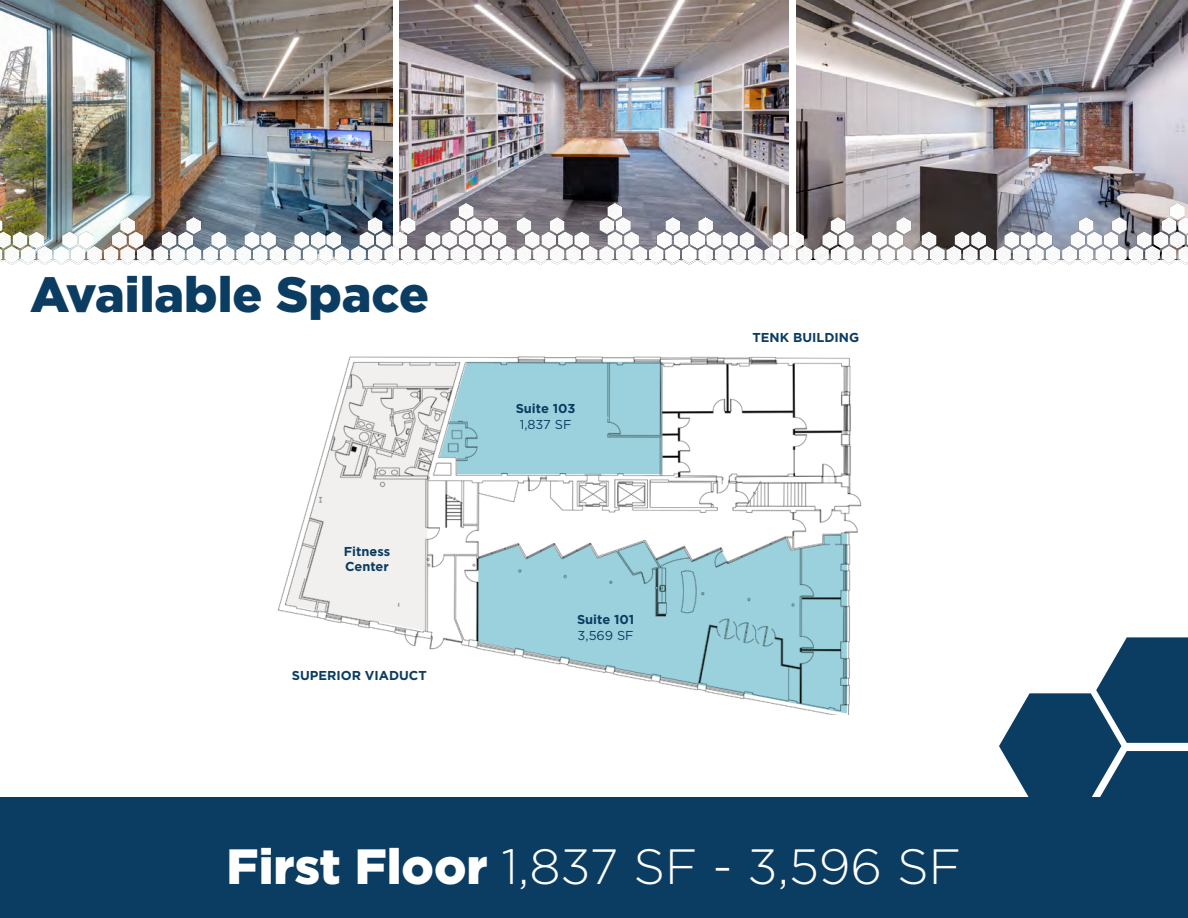
<style>
.page{position:relative;width:1188px;height:918px;background:#fff}
.page>*{position:absolute;margin:0;border:0;box-sizing:border-box;transform-origin:0 0}
.t1{font:300 49.5px "Gotham";color:#fff}
.t2{font:900 49.5px "Gotham";color:#0b3c61}
.t3{font:700 12.9px/15.5px "Gotham";color:#0b3c61}
.t4{font:12.9px "Gotham";color:#0b3c61}
.s1{font-weight:900}
</style>
<div class="page">
<img style="left:400px;top:0;width:388px;height:217px">
<img style="left:797px;top:0;width:391px;height:217px">
<img style="left:0;top:0;width:392px;height:217px">
<div style="left:0;top:797px;width:1188px;height:121px;background:#0b3c61"></div>
<svg style="left:999px;top:637px;width:189px;height:160px"></svg>
<img style="left:326px;top:203px;width:380px;height:61px">
<img style="left:0;top:217px;width:326px;height:47px">
<img style="left:1036px;top:203px;width:152px;height:61px">
<img style="left:657px;top:217px;width:380px;height:47px">
<img style="left:277px;top:356px;width:585px;height:358px">
<h1 class="t2" style="left:30px;top:261px;width:400px">Available Space</h1>
<p class="t3" style="left:344px;top:543px;width:48px">Fitness<br>Center</p>
<p class="t3" style="left:292px;top:668px;width:136px">SUPERIOR VIADUCT</p>
<p class="t3" style="left:516px;top:401px;width:61px">Suite 103</p>
<p class="t4" style="left:520px;top:416px;width:53px">1,837 SF</p>
<p class="t3" style="left:577px;top:612px;width:59px">Suite 101</p>
<p class="t4" style="left:578px;top:627px;width:58px">3,569 SF</p>
<p class="t3" style="left:753px;top:330px;width:108px">TENK BUILDING</p>
<h1 class="t1" style="left:227px;top:835px;width:736px"><span class="s1">First Floor</span> 1,837 SF - 3,596 SF</h1>
</div>
